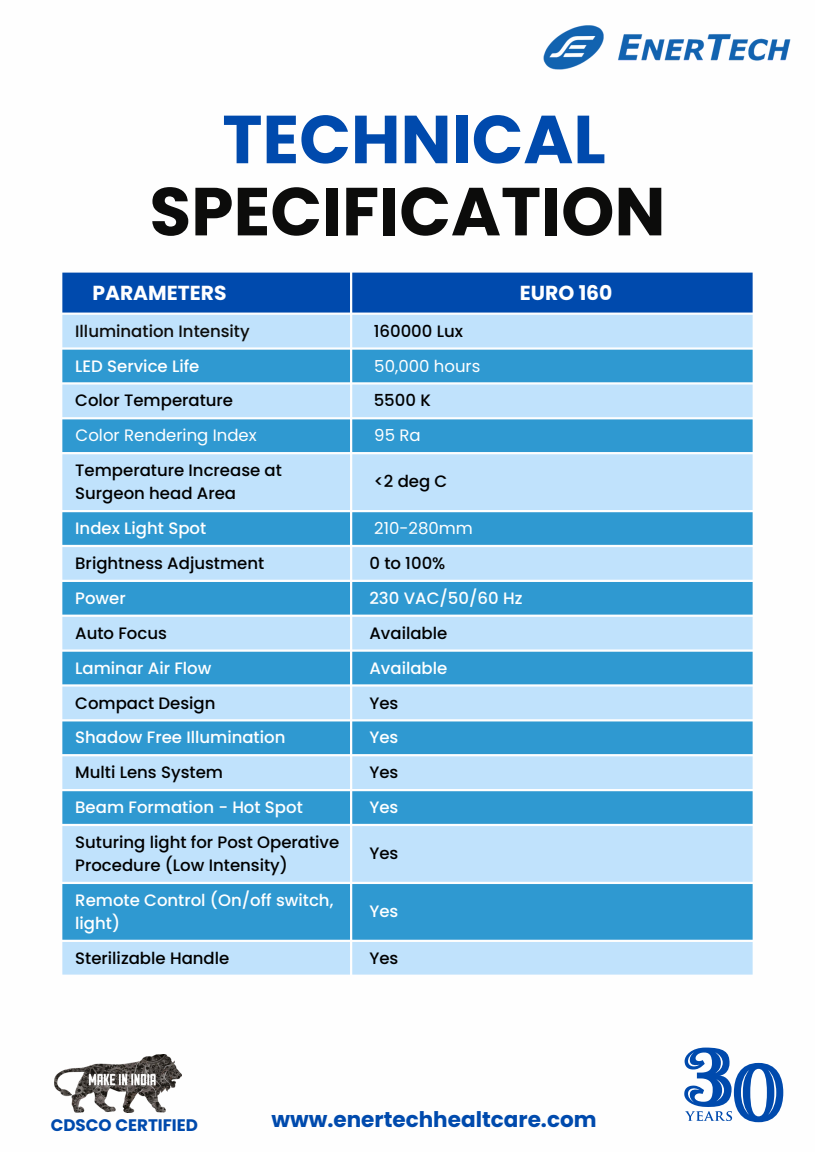
<style>
.page{position:relative;width:815px;height:1152px;background:#fff}
.page>*{position:absolute;margin:0;border:0;box-sizing:border-box;transform-origin:0 0}
.t1{font:700 67.88px "Poppins";color:#0c0c0b}
.t2{font:700 67.88px "Poppins";color:#004aad}
.t3{font:700 21.52px "Poppins";color:#004aad}
.t4{font:700 20.25px "Poppins";color:#fff}
.t5{font:700 16.73px "Poppins";color:#004aad}
.t6{font:500 16.5px/23.1px "Poppins";color:#000}
.t7{font:500 16.5px/23.1px "Poppins";color:#fff}
.t8{font:16.5px "Poppins";color:#fff}
.t9{font:500 16.5px "Poppins";color:#0c0c0b}
</style>
<div class="page">
<img style="left:54px;top:1055px;width:127px;height:58px">
<svg style="left:684px;top:1048px;width:99px;height:74px"></svg>
<img style="left:543px;top:25px;width:248px;height:45px">
<div style="left:62px;top:273px;width:690px;height:40px;background:#004aad"></div>
<svg style="left:62px;top:315px;width:690px;height:660px;background:#c4e3fb"></svg>
<svg style="left:62px;top:350px;width:690px;height:590px;background:#7ec0e7"></svg>
<h1 class="t2" style="left:222px;top:92px;width:385px">TECHNICAL</h1>
<h1 class="t1" style="left:149px;top:164px;width:517px">SPECIFICATION</h1>
<p class="t4" style="left:92px;top:278px;width:135px">PARAMETERS</p>
<h2 class="t4" style="left:520px;top:278px;width:94px">EURO 160</h2>
<p class="t9" style="left:75px;top:319px;width:176px">Illumination Intensity</p>
<p class="t6" style="left:374px;top:319px;width:91px">160000 Lux</p>
<p class="t7" style="left:75px;top:354px;width:126px">LED Service Life</p>
<p class="t8" style="left:374px;top:354px;width:108px">50,000 hours</p>
<p class="t6" style="left:75px;top:389px;width:159px">Color Temperature</p>
<p class="t6" style="left:374px;top:389px;width:59px">5500 K</p>
<p class="t8" style="left:76px;top:424px;width:183px">Color Rendering Index</p>
<p class="t8" style="left:374px;top:424px;width:48px">95 Ra</p>
<p class="t6" style="left:75px;top:459px;width:208px">Temperature Increase at<br>Surgeon head Area</p>
<p class="t6" style="left:374px;top:470px;width:75px">&lt;2 deg C</p>
<p class="t7" style="left:75px;top:517px;width:132px">Index Light Spot</p>
<p class="t8" style="left:374px;top:517px;width:100px">210-280mm</p>
<p class="t6" style="left:75px;top:552px;width:190px">Brightness Adjustment</p>
<p class="t6" style="left:369px;top:552px;width:77px">0 to 100%</p>
<p class="t7" style="left:75px;top:587px;width:52px">Power</p>
<p class="t7" style="left:369px;top:587px;width:154px">230 VAC/50/60 Hz</p>
<p class="t6" style="left:75px;top:621px;width:93px">Auto Focus</p>
<p class="t6" style="left:369px;top:621px;width:79px">Available</p>
<p class="t7" style="left:75px;top:656px;width:138px">Laminar Air Flow</p>
<p class="t7" style="left:369px;top:656px;width:79px">Available</p>
<p class="t6" style="left:75px;top:691px;width:142px">Compact Design</p>
<p class="t6" style="left:369px;top:691px;width:31px">Yes</p>
<p class="t7" style="left:75px;top:726px;width:212px">Shadow Free Illumination</p>
<p class="t7" style="left:369px;top:726px;width:31px">Yes</p>
<p class="t6" style="left:75px;top:761px;width:149px">Multi Lens System</p>
<p class="t6" style="left:369px;top:761px;width:31px">Yes</p>
<p class="t7" style="left:75px;top:796px;width:229px">Beam Formation - Hot Spot</p>
<p class="t7" style="left:369px;top:796px;width:31px">Yes</p>
<p class="t6" style="left:75px;top:831px;width:265px">Suturing light for Post Operative<br>Procedure (Low Intensity)</p>
<p class="t6" style="left:369px;top:842px;width:31px">Yes</p>
<p class="t7" style="left:75px;top:889px;width:260px">Remote Control (On/off switch, light)</p>
<p class="t7" style="left:369px;top:900px;width:31px">Yes</p>
<p class="t6" style="left:75px;top:947px;width:156px">Sterilizable Handle</p>
<p class="t6" style="left:369px;top:947px;width:31px">Yes</p>
<h1 class="t5" style="left:51px;top:1114px;width:149px">CDSCO CERTIFIED</h1>
<p class="t3" style="left:271px;top:1105px;width:326px">www.enertechhealtcare.com</p>
</div>
